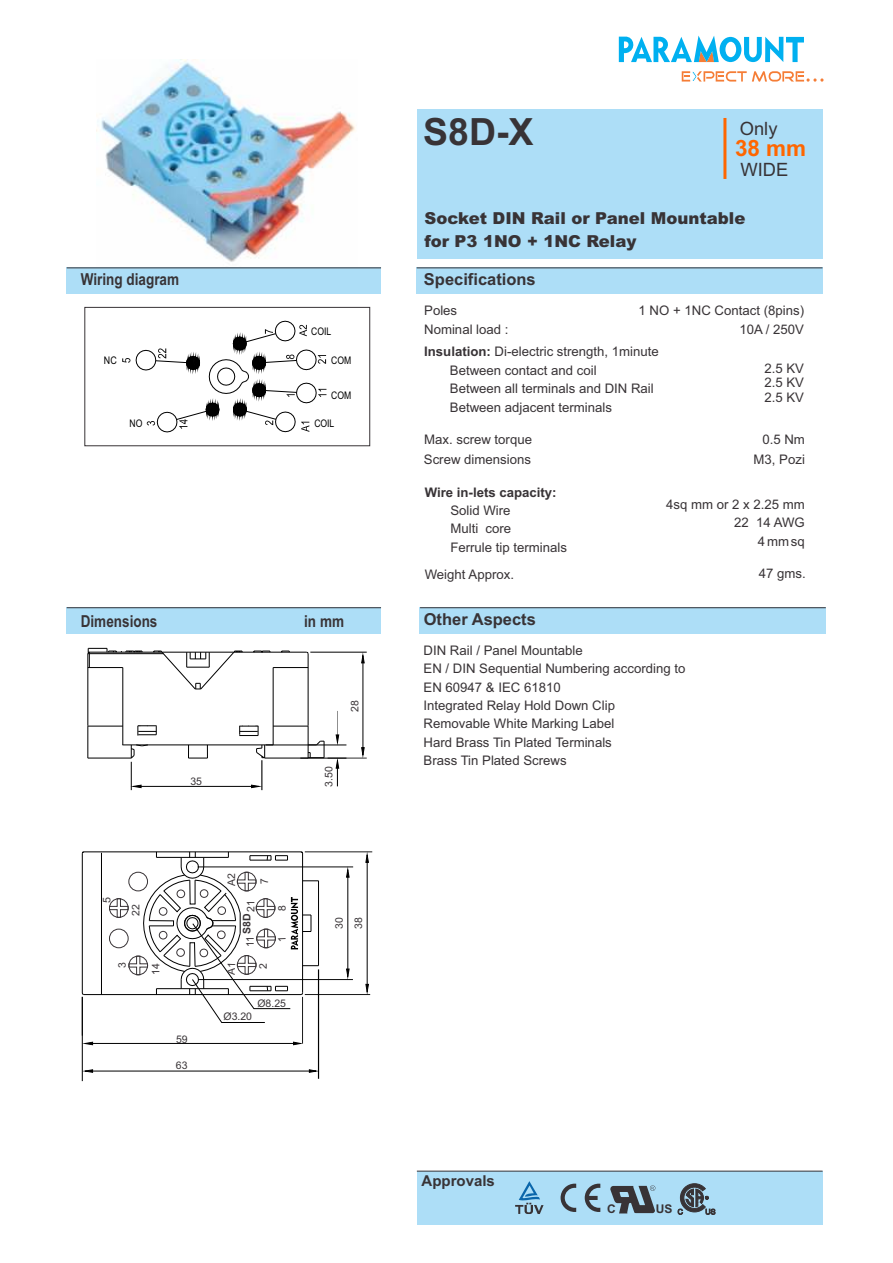
<style>
.page{position:relative;width:893px;height:1263px;background:#fff}
.page>*{position:absolute;margin:0;border:0;box-sizing:border-box;transform-origin:0 0}
.t1{font:700 37.5px "Arial";color:#383336}
.t2{font:700 22.5px "Arial";color:#f60}
.t3{font:18.3px "Arial";color:#383336}
.t4{font:900 16.5px/23.2px "Arial";color:#383336}
.t5{font:700 16.5px "Arial Narrow";color:#383336}
.t6{font:700 16.5px "Arial";color:#383336}
.t7{font:700 15px "Arial";color:#383336}
.t8{font:13.2px/18.5px "Arial";color:#383336}
.t9{font:700 13.2px "Arial";color:#383336}
.t10{font:700 12px "Arial";color:#383336}
.t11{font:10.5px "Arial";color:#383336}
.t12{font:10.5px "Arial Narrow";color:#000}
.t13{font:700 10.5px "Arial";color:#383336}
.t14{font:10.5px "Arial Narrow";color:#000;scale:1.04 1}
.s1{font-weight:700}
</style>
<div class="page">
<div style="left:417px;top:109px;width:406px;height:149px;background:#addef7"></div>
<svg style="left:619px;top:36px;width:185px;height:26px"></svg>
<svg style="left:682px;top:71px;width:141px;height:11px"></svg>
<div style="left:417px;top:1171px;width:406px;height:53px;background:#addef7"></div>
<hr style="left:417px;top:1171px;width:406px;height:1px;background:#383336">
<svg style="left:515px;top:1181px;width:29px;height:33px"></svg>
<svg style="left:561px;top:1183px;width:39px;height:29px"></svg>
<svg style="left:678px;top:1183px;width:37px;height:32px"></svg>
<img style="left:96px;top:59px;width:259px;height:203px">
<hr style="left:723px;top:118px;width:3px;height:61px;background:#f60">
<div style="left:416px;top:268px;width:407px;height:26px;background:#addef7"></div>
<div style="left:420px;top:608px;width:406px;height:26px;background:#addef7"></div>
<div style="left:67px;top:268px;width:314px;height:26px;background:#addef7"></div>
<hr style="left:67px;top:267px;width:314px;height:1px;background:#383336">
<div style="left:67px;top:608px;width:314px;height:26px;background:#addef7"></div>
<hr style="left:273px;top:726px;width:35px;height:1px;background:#000">
<hr style="left:265px;top:757px;width:43px;height:1px;background:#000">
<svg style="left:239px;top:726px;width:20px;height:10px"></svg>
<hr style="left:308px;top:726px;width:1px;height:32px;background:#000">
<hr style="left:88px;top:652px;width:99px;height:1px;background:#000">
<hr style="left:89px;top:653px;width:74px;height:1px;background:#000">
<hr style="left:88px;top:667px;width:35px;height:1px;background:#000">
<hr style="left:209px;top:652px;width:98px;height:1px;background:#000">
<svg style="left:87px;top:648px;width:56px;height:19px"></svg>
<hr style="left:273px;top:667px;width:35px;height:1px;background:#000">
<svg style="left:153px;top:650px;width:90px;height:40px"></svg>
<svg style="left:253px;top:650px;width:17px;height:2px"></svg>
<svg style="left:281px;top:650px;width:9px;height:2px"></svg>
<hr style="left:122px;top:744px;width:151px;height:1px;background:#000">
<svg style="left:188px;top:745px;width:20px;height:13px"></svg>
<svg style="left:137px;top:725px;width:20px;height:10px"></svg>
<hr style="left:308px;top:654px;width:1px;height:72px;background:#000">
<hr style="left:273px;top:667px;width:1px;height:78px;background:#000">
<hr style="left:122px;top:667px;width:1px;height:78px;background:#000">
<hr style="left:87px;top:654px;width:1px;height:72px;background:#000">
<hr style="left:88px;top:726px;width:35px;height:1px;background:#000">
<hr style="left:88px;top:757px;width:43px;height:1px;background:#000">
<hr style="left:87px;top:726px;width:1px;height:32px;background:#000">
<hr style="left:328px;top:758px;width:39px;height:1px;background:#000">
<hr style="left:310px;top:652px;width:57px;height:1px;background:#000">
<hr style="left:363px;top:660px;width:1px;height:90px;background:#000">
<svg style="left:360px;top:747px;width:5px;height:12px"></svg>
<svg style="left:308px;top:740px;width:17px;height:18px"></svg>
<svg style="left:360px;top:651px;width:5px;height:13px"></svg>
<hr style="left:262px;top:760px;width:1px;height:30px;background:#000">
<hr style="left:139px;top:786px;width:115px;height:1px;background:#000">
<svg style="left:122px;top:744px;width:27px;height:46px"></svg>
<svg style="left:255px;top:745px;width:10px;height:14px"></svg>
<svg style="left:251px;top:784px;width:12px;height:5px"></svg>
<hr style="left:266px;top:745px;width:80px;height:1px;background:#000">
<hr style="left:300px;top:758px;width:46px;height:1px;background:#000">
<svg style="left:335px;top:711px;width:5px;height:35px"></svg>
<svg style="left:331px;top:757px;width:9px;height:29px"></svg>
<hr style="left:305px;top:994px;width:65px;height:1px;background:#000">
<hr style="left:305px;top:852px;width:67px;height:1px;background:#000">
<hr style="left:367px;top:859px;width:1px;height:128px;background:#000">
<svg style="left:365px;top:983px;width:4px;height:12px"></svg>
<svg style="left:365px;top:851px;width:4px;height:12px"></svg>
<hr style="left:82px;top:854px;width:1px;height:139px;background:#000">
<hr style="left:101px;top:853px;width:1px;height:141px;background:#000">
<hr style="left:302px;top:997px;width:1px;height:46px;background:#000">
<hr style="left:90px;top:1043px;width:205px;height:1px;background:#000">
<hr style="left:198px;top:979px;width:155px;height:1px;background:#000">
<hr style="left:198px;top:867px;width:155px;height:1px;background:#000">
<hr style="left:348px;top:874px;width:1px;height:98px;background:#000">
<svg style="left:345px;top:968px;width:5px;height:13px"></svg>
<svg style="left:345px;top:866px;width:5px;height:12px"></svg>
<hr style="left:82px;top:997px;width:1px;height:84px;background:#000">
<hr style="left:318px;top:969px;width:1px;height:110px;background:#000">
<hr style="left:90px;top:1071px;width:221px;height:1px;background:#000">
<svg style="left:81px;top:1068px;width:13px;height:5px"></svg>
<svg style="left:81px;top:1041px;width:13px;height:5px"></svg>
<svg style="left:282px;top:1041px;width:21px;height:5px"></svg>
<svg style="left:308px;top:1068px;width:12px;height:5px"></svg>
<hr style="left:84px;top:994px;width:217px;height:1px;background:#000">
<hr style="left:84px;top:851px;width:217px;height:1px;background:#000">
<hr style="left:67px;top:607px;width:314px;height:1px;background:#383336">
<hr style="left:420px;top:607px;width:406px;height:1px;background:#383336">
<hr style="left:417px;top:267px;width:405px;height:1px;background:#383336">
<svg style="left:122px;top:320px;width:204px;height:113px"></svg>
<div style="left:85px;top:307px;width:285px;height:139px;border:1px solid #383336"></div>
<svg style="left:610px;top:1185px;width:45px;height:28px"></svg>
<svg style="left:109px;top:851px;width:210px;height:172px"></svg>
<p class="t5" style="left:81px;top:267px;width:100px">Wiring diagram</p>
<p class="t14" style="left:104px;top:357px;width:14px">NC</p>
<p class="t12" style="left:130px;top:420px;width:14px">NO</p>
<p class="t12" style="left:311px;top:328px;width:22px">COIL</p>
<p class="t12" style="left:331px;top:357px;width:22px">COM</p>
<p class="t12" style="left:331px;top:391px;width:22px">COM</p>
<p class="t12" style="left:314px;top:420px;width:22px">COIL</p>
<p class="t5" style="left:81px;top:608px;width:78px">Dimensions</p>
<p class="t5" style="left:304px;top:608px;width:41px">in mm</p>
<p class="t11" style="left:351px;top:712px;width:13px;rotate:-90deg">28</p>
<p class="t11" style="left:190px;top:777px;width:13px">35</p>
<p class="t11" style="left:325px;top:787px;width:22px;rotate:-90deg">3.50</p>
<p class="t11" style="left:228px;top:886px;width:14px;rotate:-90deg">A2</p>
<p class="t11" style="left:103px;top:903px;width:7px;rotate:-90deg">5</p>
<p class="t11" style="left:132px;top:916px;width:13px;rotate:-90deg">22</p>
<p class="t11" style="left:247px;top:912px;width:13px;rotate:-90deg">21</p>
<p class="t13" style="left:243px;top:934px;width:22px;rotate:-90deg">S8D</p>
<p class="t11" style="left:335px;top:929px;width:13px;rotate:-90deg">30</p>
<p class="t11" style="left:354px;top:929px;width:13px;rotate:-90deg">38</p>
<p class="t11" style="left:246px;top:947px;width:12px;rotate:-90deg">11</p>
<p class="t11" style="left:118px;top:968px;width:7px;rotate:-90deg">3</p>
<p class="t11" style="left:152px;top:975px;width:13px;rotate:-90deg">14</p>
<p class="t11" style="left:259px;top:969px;width:7px;rotate:-90deg">2</p>
<p class="t11" style="left:257px;top:999px;width:30px">Ø8.25</p>
<p class="t11" style="left:224px;top:1012px;width:30px">Ø3.20</p>
<p class="t11" style="left:176px;top:1035px;width:13px">59</p>
<p class="t11" style="left:176px;top:1062px;width:13px">63</p>
<h1 class="t1" style="left:423px;top:118px;width:112px">S8D-X</h1>
<h3 class="t3" style="left:740px;top:121px;width:39px">Only</h3>
<h2 class="t2" style="left:735px;top:140px;width:73px">38 mm</h2>
<h3 class="t3" style="left:740px;top:162px;width:49px">WIDE</h3>
<p class="t4" style="left:425px;top:208px;width:322px">Socket DIN Rail or Panel Mountable for P3 1NO + 1NC Relay</p>
<p class="t6" style="left:424px;top:273px;width:113px">Specifications</p>
<p class="t8" style="left:424px;top:302px;width:35px">Poles</p>
<p class="t8" style="left:639px;top:302px;width:167px">1 NO + 1NC Contact (8pins)</p>
<p class="t8" style="left:424px;top:319px;width:236px;line-height:22.5px">Nominal load :<br><span class="s1">Insulation:</span> Di-electric strength, 1minute</p>
<p class="t8" style="left:450px;top:362px;width:205px">Between contact and coil<br>Between all terminals and DIN Rail<br>Between adjacent terminals</p>
<p class="t8" style="left:424px;top:431px;width:109px">Max. screw torque</p>
<p class="t8" style="left:739px;top:321px;width:66px">10A / 250V</p>
<p class="t8" style="left:764px;top:362px;width:41px;line-height:14.7px;text-align:justify">2.5 KV 2.5 KV 2.5 KV</p>
<p class="t8" style="left:762px;top:431px;width:44px">0.5 Nm</p>
<p class="t8" style="left:424px;top:451px;width:109px">Screw dimensions</p>
<p class="t8" style="left:754px;top:451px;width:53px">M3, Pozi</p>
<p class="t9" style="left:425px;top:487px;width:133px">Wire in-lets capacity:</p>
<p class="t8" style="left:450px;top:502px;width:118px">Solid Wire<br>Multi core<br>Ferrule tip terminals</p>
<p class="t8" style="left:425px;top:566px;width:91px">Weight Approx.</p>
<p class="t8" style="left:666px;top:496px;width:140px;text-align:right">4sq mm or 2 x 2.25 mm<br>22 14 AWG<br>4mmsq</p>
<p class="t8" style="left:759px;top:565px;width:48px">47 gms.</p>
<p class="t6" style="left:424px;top:613px;width:114px">Other Aspects</p>
<p class="t8" style="left:424px;top:642px;width:263px">DIN Rail / Panel Mountable<br>EN / DIN Sequential Numbering according to<br>EN 60947 &amp; IEC 61810<br>Integrated Relay Hold Down Clip<br>Removable White Marking Label<br>Hard Brass Tin Plated Terminals<br>Brass Tin Plated Screws</p>
<p class="t7" style="left:421px;top:1175px;width:75px">Approvals</p>
<p class="t10" style="left:607px;top:1204px;width:10px">C</p>
<p class="t10" style="left:656px;top:1204px;width:18px">US</p>
</div>
